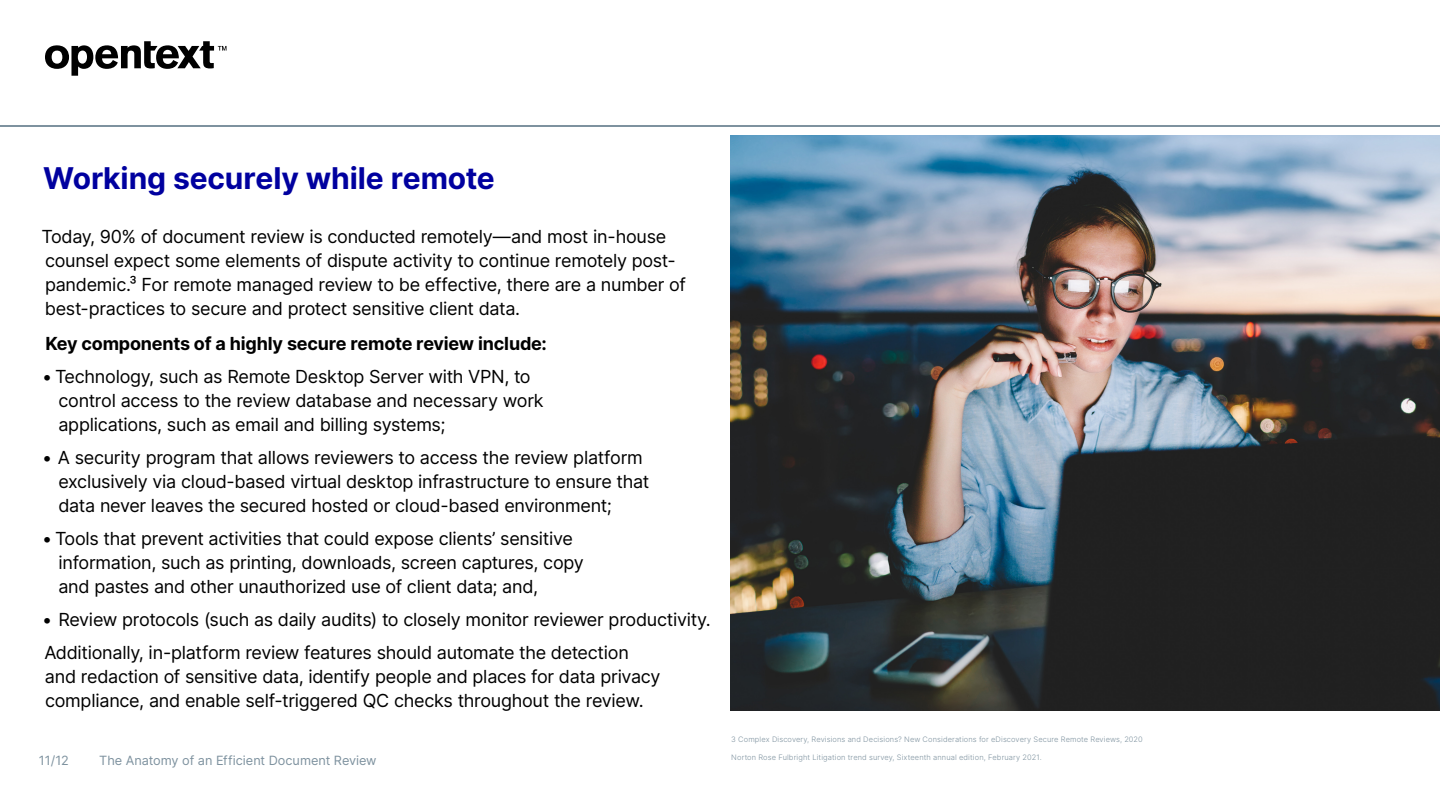
<style>
.page{position:relative;width:1440px;height:810px;background:#fff}
.page>*{position:absolute;margin:0;border:0;box-sizing:border-box;transform-origin:0 0}
.t1{font:700 30px "Inter";letter-spacing:-.005em;color:#00009f}
.Body{font:18px/24px "Inter";letter-spacing:-.015em;color:#000}
.Body-2{font:700 18px "Inter";letter-spacing:-.01em;color:#000}
.t2{font:12.75px "Inter";letter-spacing:-.005em;color:#7e929f}
.Footnote{font:300 7.5px "Inter";letter-spacing:.015em;color:#7e929f}
.s1{font-family:"Aktiv Grotesk"}
</style>
<div class="page">
<svg style="left:45px;top:41px;width:181px;height:35px"></svg>
<hr style="left:0;top:125px;width:1440px;height:2px;background:#7e929f">
<img style="left:730px;top:135px;width:710px;height:576px">
<h3 class="t1" style="left:43px;top:156px;width:453px">Working securely while remote</h3>
<p class="Body" style="left:42px;top:224px;width:646px">Today, 90% of document review is conducted remotely—and most in-house counsel expect some elements of dispute activity to continue remotely post&shy;pandemic.<span class="s1">3</span> For remote managed review to be effective, there are a number of best-practices to secure and protect sensitive client data.</p>
<p class="Body-2" style="left:45px;top:330px;width:503px">Key components of a highly secure remote review include:</p>
<p class="Body" style="left:58px;top:364px;width:487px;text-indent:-16px">• Technology, such as Remote Desktop Server with VPN, to control access to the review database and necessary work applications, such as email and billing systems;</p>
<p class="Body" style="left:59px;top:445px;width:592px;text-indent:-16px">• A security program that allows reviewers to access the review platform exclusively via cloud-based virtual desktop infrastructure to ensure that data never leaves the secured hosted or cloud-based environment;</p>
<p class="Body" style="left:58px;top:526px;width:527px;text-indent:-16px">• Tools that prevent activities that could expose clients’ sensitive information, such as printing, downloads, screen captures, copy and pastes and other unauthorized use of client data; and,</p>
<p class="Body" style="left:42px;top:607px;width:670px">• Review protocols (such as daily audits) to closely monitor reviewer productivity.</p>
<p class="Body" style="left:44px;top:640px;width:618px">Additionally, in-platform review features should automate the detection and redaction of sensitive data, identify people and places for data privacy compliance, and enable self-triggered QC checks throughout the review.</p>
<p class="t2" style="left:39px;top:751px;width:32px">11/12</p>
<p class="t2" style="left:99px;top:751px;width:279px">The Anatomy of an Efficient Document Review</p>
<p class="Footnote" style="left:731px;top:734px;width:413px">3 Complex Discovery, Revisions and Decisions? New Considerations for eDiscovery Secure Remote Reviews, 2020</p>
<p class="Footnote" style="left:731px;top:752px;width:312px">Norton Rose Fulbright Litigation trend survey, Sixteenth annual edition, February 2021.</p>
</div>
